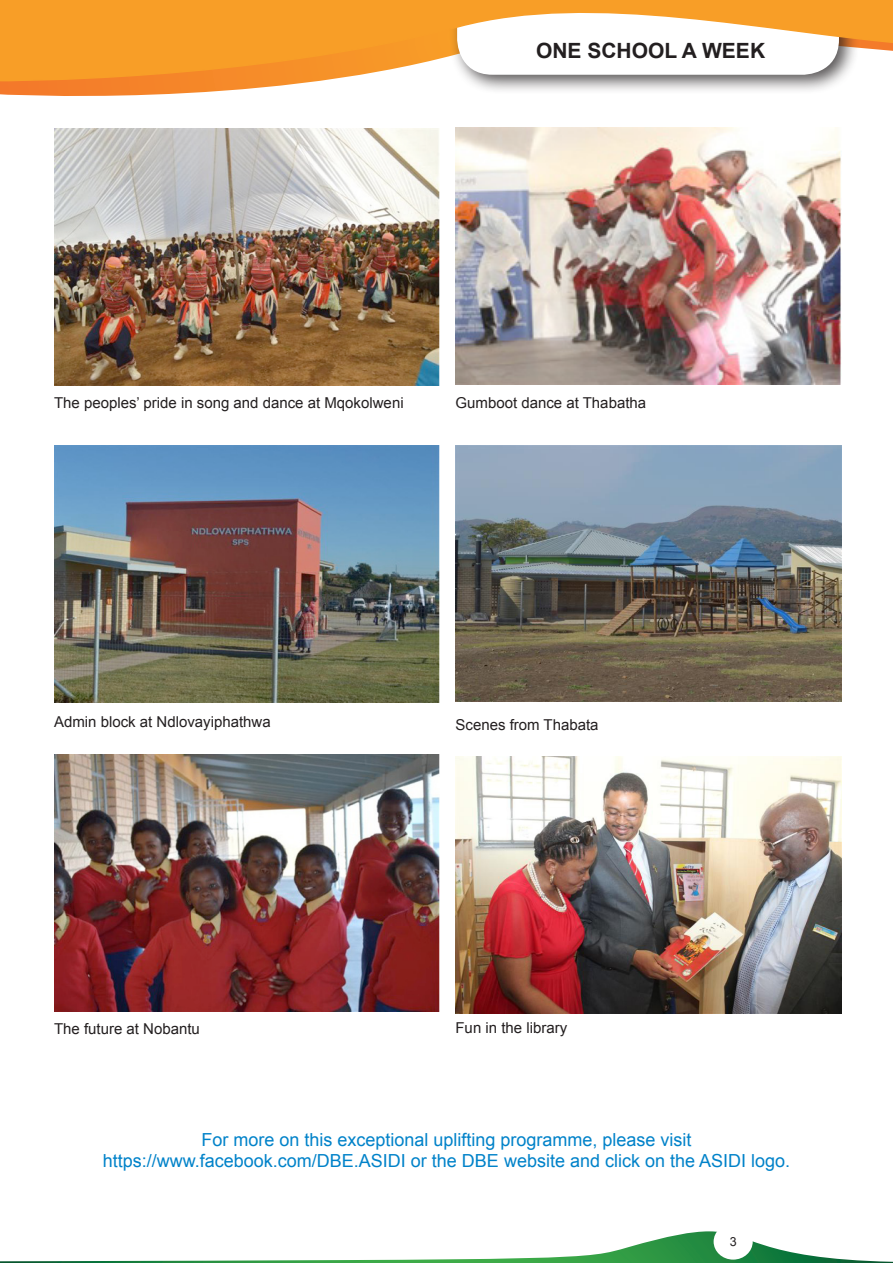
<style>
.page{position:relative;width:893px;height:1263px;background:#fff}
.page>*{position:absolute;margin:0;border:0;box-sizing:border-box;transform-origin:0 0}
.t1{font:700 21px "Arial";color:#231f20}
.t2{font:18px/21px "Arial";color:#0082c9;text-align:center}
.t3{font:15px "Arial";color:#231f20}
.t4{font:12.45px "Arial";color:#231f20}
</style>
<div class="page">
<svg style="left:0;top:1231px;width:893px;height:32px"></svg>
<div style="left:714px;top:1224px;width:39px;height:35px;background:#fff;border-radius:50%"></div>
<svg style="left:0;top:82px;width:310px;height:14px"></svg>
<div style="left:449px;top:0;width:410px;height:95px;background:#231f20;opacity:.75"></div>
<svg style="left:0;top:0;width:893px;height:82px"></svg>
<img style="left:54px;top:128px;width:386px;height:257px">
<img style="left:54px;top:445px;width:386px;height:257px">
<img style="left:54px;top:755px;width:386px;height:257px">
<img style="left:455px;top:128px;width:386px;height:256px">
<img style="left:455px;top:445px;width:386px;height:257px">
<img style="left:455px;top:756px;width:386px;height:257px">
<p class="t1" style="left:536px;top:36px;width:231px">ONE SCHOOL A WEEK</p>
<p class="t3" style="left:54px;top:392px;width:351px">The peoples’ pride in song and dance at Mqokolweni</p>
<p class="t3" style="left:455px;top:393px;width:192px">Gumboot dance at Thabatha</p>
<p class="t3" style="left:54px;top:712px;width:218px">Admin block at Ndlovayiphathwa</p>
<p class="t3" style="left:54px;top:1019px;width:147px">The future at Nobantu</p>
<p class="t3" style="left:455px;top:714px;width:145px">Scenes from Thabata</p>
<p class="t3" style="left:455px;top:1017px;width:113px">Fun in the library</p>
<p class="t2" style="left:103px;top:1129px;width:689px">For more on this exceptional uplifting programme, please visit https://www.facebook.com/DBE.ASIDI or the DBE website and click on the ASIDI logo.</p>
<p class="t4" style="left:730px;top:1234px;width:8px">3</p>
</div>
